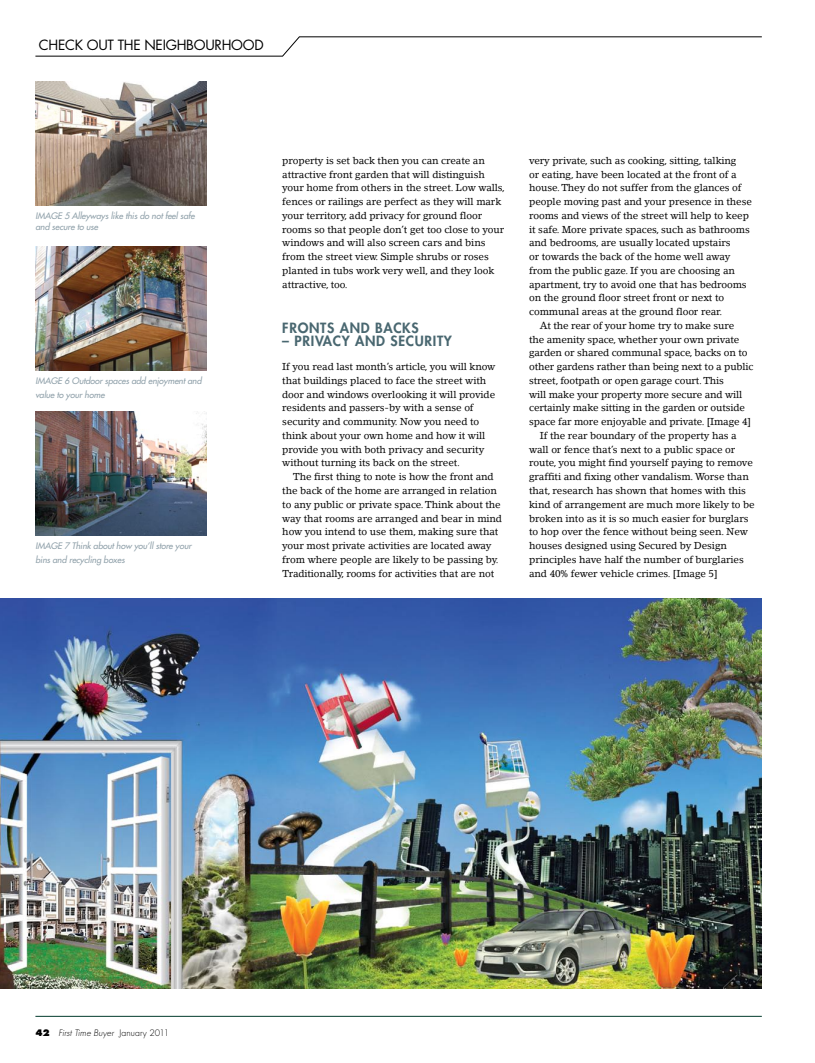
<style>
.page{position:relative;width:815px;height:1063px;background:#fff}
.page>*{position:absolute;margin:0;border:0;box-sizing:border-box;transform-origin:0 0}
.t1{font:800 13.75px "Futura";letter-spacing:.05em;color:#496770}
.t2{font:13.75px "Futura";letter-spacing:-.02em;color:#000}
.t3{font:10px/13.8px "Lino Letter LT";letter-spacing:-.01em;color:#000}
.t4{font:italic 8.75px/13.8px "Futura";letter-spacing:-.01em;color:#90a1aa}
.t5{font:italic 300 8.75px "Futura";letter-spacing:.005em;color:#000}
.s1{font-weight:800;font-style:normal}
.s2{font-style:normal}
</style>
<div class="page">
<hr style="left:35px;top:1016px;width:727px;height:1px;background:#023a2c">
<svg style="left:35px;top:37px;width:727px;height:19px"></svg>
<img style="left:35px;top:81px;width:171px;height:124px">
<img style="left:35px;top:246px;width:171px;height:124px">
<img style="left:35px;top:411px;width:171px;height:124px">
<img style="left:0;top:599px;width:762px;height:390px">
<h1 class="t2" style="left:39px;top:35px;width:226px">CHECK OUT THE NEIGHBOURHOOD</h1>
<p class="t4" style="left:35px;top:210px;width:161px;line-height:11.2px">IMAGE 5 Alleyways like this do not feel safe and secure to use</p>
<p class="t4" style="left:35px;top:374px;width:168px;text-indent:29px">6 Outdoor spaces add enjoyment and value to your home</p>
<p class="t4" style="left:35px;top:374px;width:10px">Image</p>
<p class="t4" style="left:35px;top:539px;width:158px">IMAGE 7 Think about how you’ll store your bins and recycling boxes</p>
<p class="t3" style="left:282px;top:154px;width:224px">property is set back then you can create an attractive front garden that will distinguish your home from others in the street. Low walls, fences or railings are perfect as they will mark your territory, add privacy for ground floor rooms so that people don’t get too close to your windows and will also screen cars and bins from the street view. Simple shrubs or roses planted in tubs work very well, and they look attractive, too.</p>
<h1 class="t1" style="left:282px;top:318px;width:138px">FRONTS AND BACKS</h1>
<h1 class="t1" style="left:282px;top:332px;width:171px">– PRIVACY AND SECURITY</h1>
<p class="t3" style="left:282px;top:360px;width:215px">If you read last month’s article, you will know that buildings placed to face the street with door and windows overlooking it will provide residents and passers-by with a sense of security and community. Now you need to think about your own home and how it will provide you with both privacy and security without turning its back on the street.</p>
<p class="t3" style="left:282px;top:470px;width:221px;text-indent:11px">The first thing to note is how the front and the back of the home are arranged in relation to any public or private space. Think about the way that rooms are arranged and bear in mind how you intend to use them, making sure that your most private activities are located away from where people are likely to be passing by.<br>Traditionally, rooms for activities that are not</p>
<p class="t3" style="left:529px;top:154px;width:209px">very private, such as cooking, sitting, talking</p>
<p class="t3" style="left:529px;top:167px;width:209px">or eating, have been located at the front of a</p>
<p class="t3" style="left:529px;top:181px;width:214px">house. They do not suffer from the glances of</p>
<p class="t3" style="left:529px;top:195px;width:224px">people moving past and your presence in these</p>
<p class="t3" style="left:529px;top:209px;width:221px">rooms and views of the street will help to keep</p>
<p class="t3" style="left:529px;top:222px;width:222px">it safe. More private spaces, such as bathrooms</p>
<p class="t3" style="left:529px;top:236px;width:203px">and bedrooms, are usually located upstairs</p>
<p class="t3" style="left:529px;top:250px;width:203px">or towards the back of the home well away</p>
<p class="t3" style="left:529px;top:264px;width:207px">from the public gaze. If you are choosing an</p>
<p class="t3" style="left:529px;top:277px;width:219px">apartment, try to avoid one that has bedrooms</p>
<p class="t3" style="left:529px;top:291px;width:197px">on the ground floor street front or next to</p>
<p class="t3" style="left:529px;top:305px;width:195px">communal areas at the ground floor rear.</p>
<p class="t3" style="left:540px;top:319px;width:196px">At the rear of your home try to make sure</p>
<p class="t3" style="left:529px;top:332px;width:212px">the amenity space, whether your own private</p>
<p class="t3" style="left:529px;top:346px;width:220px">garden or shared communal space, backs on to</p>
<p class="t3" style="left:529px;top:360px;width:226px">other gardens rather than being next to a public</p>
<p class="t3" style="left:529px;top:374px;width:196px">street, footpath or open garage court. This</p>
<p class="t3" style="left:529px;top:387px;width:215px">will make your property more secure and will</p>
<p class="t3" style="left:529px;top:401px;width:217px">certainly make sitting in the garden or outside</p>
<p class="t3" style="left:529px;top:415px;width:224px">space far more enjoyable and private. [Image 4]</p>
<p class="t3" style="left:540px;top:429px;width:199px">If the rear boundary of the property has a</p>
<p class="t3" style="left:529px;top:442px;width:208px">wall or fence that’s next to a public space or</p>
<p class="t3" style="left:529px;top:456px;width:225px">route, you might find yourself paying to remove</p>
<p class="t3" style="left:529px;top:470px;width:221px">graffiti and fixing other vandalism. Worse than</p>
<p class="t3" style="left:529px;top:484px;width:218px">that, research has shown that homes with this</p>
<p class="t3" style="left:529px;top:497px;width:227px">kind of arrangement are much more likely to be</p>
<p class="t3" style="left:529px;top:511px;width:221px">broken into as it is so much easier for burglars</p>
<p class="t3" style="left:529px;top:525px;width:220px">to hop over the fence without being seen. New</p>
<p class="t3" style="left:529px;top:539px;width:199px">houses designed using Secured by Design</p>
<p class="t3" style="left:529px;top:552px;width:216px">principles have half the number of burglaries</p>
<p class="t3" style="left:529px;top:566px;width:190px">and 40% fewer vehicle crimes. [Image 5]</p>
<p class="t5" style="left:35px;top:1027px;width:135px"><span class="s1">42</span> first time buyer <span class="s2">January 2011</span></p>
</div>
